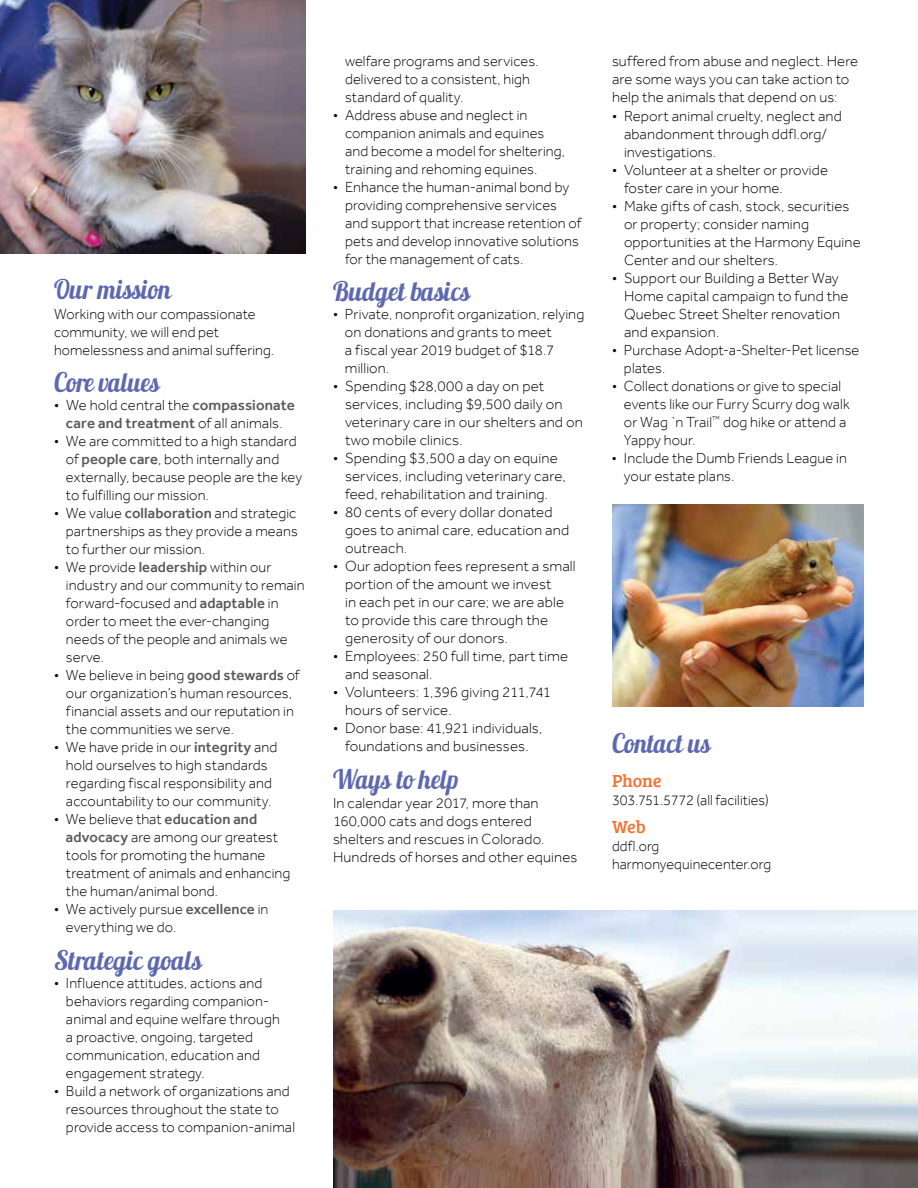
<style>
.page{position:relative;width:918px;height:1188px;background:#fff}
.page>*{position:absolute;margin:0;border:0;box-sizing:border-box;transform-origin:0 0}
.t1{font:27px "Lobster 1.3";color:#5e68b0;scale:.91 1}
.t2{font:27px "Lobster 1.3";color:#5e68b0;scale:.94 1}
.t3{font:18px "Bree Serif";letter-spacing:-.015em;color:#f37433}
.t4{font:300 15px/18px "Effra";letter-spacing:.01em;color:#000}
.t5{font:300 15px/18px "Effra";letter-spacing:.01em;color:#000;scale:.96 1}
.s1{font-weight:500;color:#58595b}
</style>
<div class="page">
<img style="left:333px;top:911px;width:585px;height:277px">
<img style="left:0;top:0;width:306px;height:254px">
<img style="left:612px;top:504px;width:252px;height:202px">
<h1 class="t1" style="left:54px;top:272px;width:130px">Our mission</h1>
<p class="t4" style="left:54px;top:305px;width:222px">Working with our compassionate community, we will end pet homelessness and animal suffering.</p>
<h1 class="t1" style="left:54px;top:365px;width:118px">Core values</h1>
<p class="t4" style="left:54px;top:396px;width:242px;text-align:center">• We hold central the <span class="s1">compassionate care and treatment</span> of all animals.</p>
<p class="t4" style="left:66px;top:432px;width:238px;text-indent:-12px">• We are committed to a high standard of <span class="s1">people care</span>, both internally and externally, because people are the key to fulfilling our mission.</p>
<p class="t4" style="left:66px;top:504px;width:233px;text-align:justify;text-indent:-12px">• We value <span class="s1">collaboration</span> and strategic partnerships as they provide a means to further our mission.</p>
<p class="t4" style="left:66px;top:558px;width:240px;text-indent:-12px">• We provide <span class="s1">leadership</span> within our industry and our community to remain forward-focused and <span class="s1">adaptable</span> in order to meet the ever-changing needs of the people and animals we serve.</p>
<p class="t4" style="left:66px;top:666px;width:235px;text-indent:-12px">• We believe in being <span class="s1">good stewards</span> of our organization’s human resources, financial assets and our reputation in the communities we serve.</p>
<p class="t4" style="left:54px;top:738px;width:225px;text-align:center">• We have pride in our <span class="s1">integrity</span> and hold ourselves to high standards regarding fiscal responsibility and accountability to our community.</p>
<p class="t4" style="left:66px;top:810px;width:226px;text-indent:-12px">• We believe that <span class="s1">education and advocacy</span> are among our greatest tools for promoting the humane treatment of animals and enhancing the human/animal bond.</p>
<p class="t4" style="left:66px;top:900px;width:204px;text-indent:-12px">• We actively pursue <span class="s1">excellence</span> in everything we do.</p>
<h1 class="t2" style="left:54px;top:943px;width:159px">Strategic goals</h1>
<p class="t4" style="left:66px;top:974px;width:215px;text-indent:-12px">• Influence attitudes, actions and behaviors regarding companion&shy;animal and equine welfare through a proactive, ongoing, targeted communication, education and engagement strategy.</p>
<p class="t4" style="left:66px;top:1082px;width:231px;text-indent:-12px">• Build a network of organizations and resources throughout the state to provide access to companion-animal</p>
<p class="t4" style="left:345px;top:52px;width:195px">welfare programs and services. delivered to a consistent, high standard of quality.</p>
<p class="t4" style="left:345px;top:106px;width:222px;text-indent:-12px">• Address abuse and neglect in companion animals and equines and become a model for sheltering, training and rehoming equines.</p>
<p class="t4" style="left:345px;top:178px;width:238px;text-indent:-12px">• Enhance the human-animal bond by providing comprehensive services and support that increase retention of pets and develop innovative solutions for the management of cats.</p>
<h1 class="t2" style="left:333px;top:274px;width:148px">Budget basics</h1>
<p class="t4" style="left:345px;top:305px;width:241px;text-indent:-12px">• Private, nonprofit organization, relying on donations and grants to meet<br>a fiscal year 2019 budget of $18.7 million.</p>
<p class="t4" style="left:345px;top:377px;width:239px;text-indent:-12px">• Spending $28,000 a day on pet services, including $9,500 daily on veterinary care in our shelters and on two mobile clinics.</p>
<p class="t4" style="left:345px;top:449px;width:222px;text-indent:-12px">• Spending $3,500 a day on equine services, including veterinary care, feed, rehabilitation and training.</p>
<p class="t4" style="left:345px;top:503px;width:226px;text-indent:-12px">• 80 cents of every dollar donated goes to animal care, education and outreach.</p>
<p class="t4" style="left:345px;top:557px;width:232px;text-indent:-12px">• Our adoption fees represent a small portion of the amount we invest<br>in each pet in our care; we are able to provide this care through the generosity of our donors.</p>
<p class="t4" style="left:345px;top:647px;width:225px;text-indent:-12px">• Employees: 250 full time, part time and seasonal.</p>
<p class="t4" style="left:345px;top:683px;width:207px;text-indent:-12px">• Volunteers: 1,396 giving 211,741 hours of service.</p>
<p class="t4" style="left:333px;top:719px;width:211px;text-align:center">• Donor base: 41,921 individuals, foundations and businesses.</p>
<h1 class="t1" style="left:333px;top:762px;width:140px">Ways to help</h1>
<p class="t4" style="left:333px;top:794px;width:246px">In calendar year 2017, more than 160,000 cats and dogs entered shelters and rescues in Colorado.<br>Hundreds of horses and other equines</p>
<p class="t4" style="left:612px;top:52px;width:248px">suffered from abuse and neglect. Here are some ways you can take action to help the animals that depend on us:</p>
<p class="t4" style="left:624px;top:107px;width:219px;text-indent:-12px">• Report animal cruelty, neglect and abandonment through ddfl.org/ investigations.</p>
<p class="t4" style="left:624px;top:161px;width:206px;text-indent:-12px">• Volunteer at a shelter or provide foster care in your home.</p>
<p class="t4" style="left:624px;top:197px;width:238px;text-indent:-12px">• Make gifts of cash, stock, securities or property; consider naming opportunities at the Harmony Equine<br>Center and our shelters.</p>
<p class="t4" style="left:624px;top:269px;width:226px;text-indent:-12px">• Support our Building a Better Way<br>Home capital campaign to fund the<br>Quebec Street Shelter renovation and expansion.</p>
<p class="t4" style="left:624px;top:341px;width:237px;text-indent:-12px">• Purchase Adopt-a-Shelter-Pet license plates.</p>
<p class="t4" style="left:624px;top:377px;width:227px;text-indent:-12px">• Collect donations or give to special events like our Furry Scurry dog walk or Wag `n Trail<sup>™</sup> dog hike or attend a<br>Yappy hour.</p>
<p class="t4" style="left:624px;top:449px;width:224px;text-indent:-12px">• Include the Dumb Friends League in your estate plans.</p>
<h1 class="t1" style="left:612px;top:726px;width:110px">Contact us</h1>
<p class="t3" style="left:612px;top:768px;width:51px">Phone</p>
<p class="t5" style="left:612px;top:791px;width:165px">303.751.5772 (all facilities)</p>
<p class="t3" style="left:612px;top:814px;width:35px">Web</p>
<p class="t5" style="left:612px;top:837px;width:167px">ddfl.org harmonyequinecenter.org</p>
</div>
